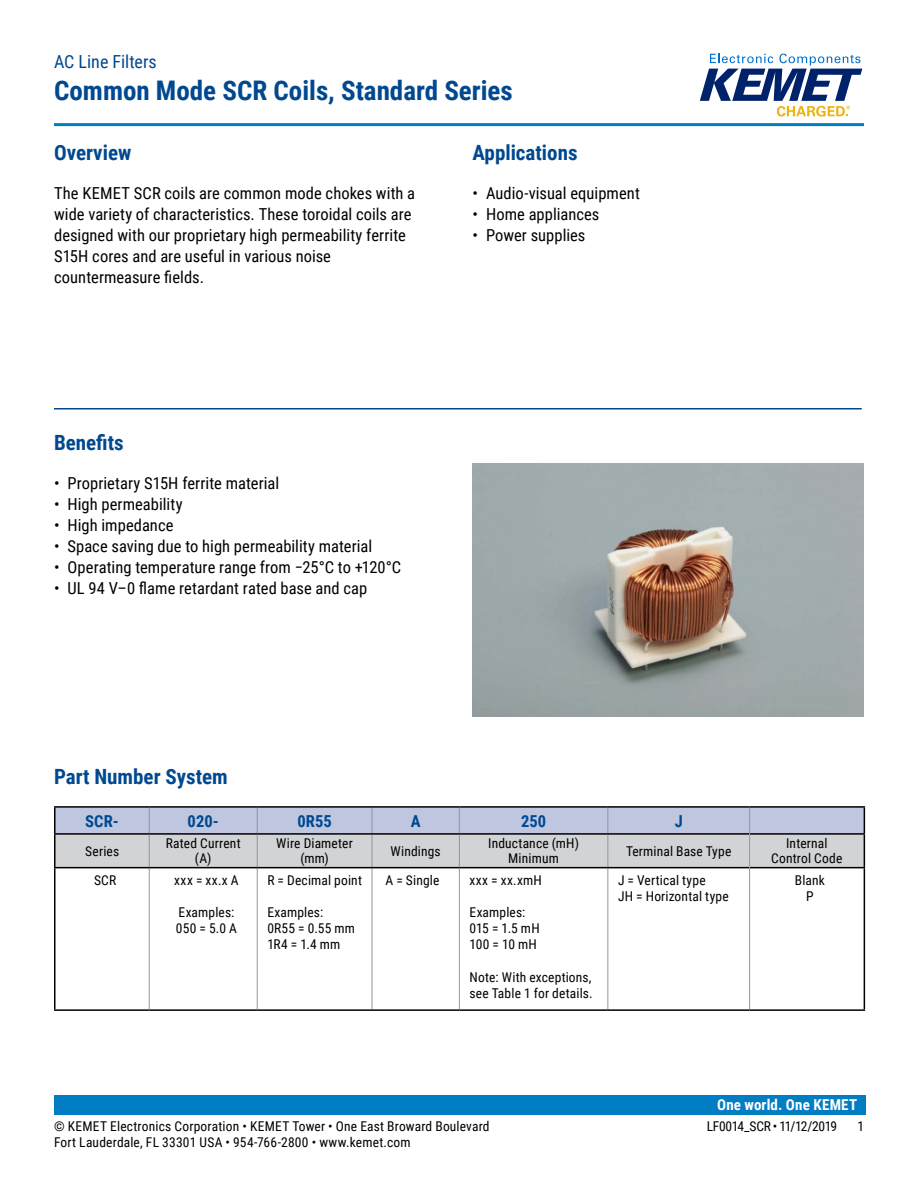
<style>
.page{position:relative;width:918px;height:1188px;background:#fff}
.page>*{position:absolute;margin:0;border:0;box-sizing:border-box;transform-origin:0 0}
.t1{font:700 27px "Roboto Condensed";color:#004990}
.t2{font:700 21px "Roboto Condensed";color:#004990}
.t3{font:18px "Roboto Condensed";color:#004990}
.t4{font:16.5px/21px "Roboto Condensed";letter-spacing:.005em;color:#000}
.t5{font:700 16.5px "Roboto Condensed";letter-spacing:.005em;color:#004990}
.t6{font:700 15px "Roboto Condensed";letter-spacing:.015em;color:#fff}
.t7{font:13.5px/16.2px "Roboto Condensed";letter-spacing:.015em;color:#000;text-align:center}
.t8{font:13.5px "Roboto Condensed";letter-spacing:-.03em;color:#000}
</style>
<div class="page">
<svg style="left:700px;top:54px;width:162px;height:63px"></svg>
<hr style="left:54px;top:123px;width:810px;height:3px;background:#007dc3">
<div style="left:54px;top:1095px;width:811px;height:20px;background:#007dc3"></div>
<hr style="left:54px;top:408px;width:808px;height:2px;background:#004990">
<svg style="left:258px;top:868px;width:606px;height:141px"></svg>
<hr style="left:149px;top:868px;width:1px;height:141px;background:#939598">
<hr style="left:257px;top:868px;width:1px;height:141px;background:#939598">
<hr style="left:372px;top:868px;width:1px;height:141px;background:#939598">
<hr style="left:459px;top:868px;width:1px;height:141px;background:#939598">
<hr style="left:607px;top:868px;width:1px;height:141px;background:#939598">
<hr style="left:54px;top:867px;width:95px;height:1px;background:#000">
<hr style="left:54px;top:833px;width:95px;height:2px;background:#000">
<hr style="left:749px;top:868px;width:1px;height:141px;background:#939598">
<hr style="left:54px;top:806px;width:95px;height:2px;background:#000">
<hr style="left:54px;top:808px;width:2px;height:25px;background:#000">
<hr style="left:149px;top:806px;width:108px;height:2px;background:#000">
<hr style="left:257px;top:806px;width:115px;height:2px;background:#000">
<hr style="left:372px;top:806px;width:87px;height:2px;background:#000">
<hr style="left:459px;top:806px;width:149px;height:2px;background:#000">
<hr style="left:608px;top:806px;width:142px;height:2px;background:#000">
<hr style="left:750px;top:806px;width:115px;height:2px;background:#000">
<svg style="left:55px;top:807px;width:810px;height:61px;background:#bdc1cc"></svg>
<hr style="left:54px;top:835px;width:2px;height:32px;background:#000">
<hr style="left:864px;top:835px;width:1px;height:32px;background:#000">
<hr style="left:54px;top:868px;width:2px;height:141px;background:#000">
<hr style="left:864px;top:868px;width:1px;height:141px;background:#000">
<hr style="left:54px;top:1009px;width:95px;height:2px;background:#000">
<hr style="left:149px;top:1009px;width:108px;height:2px;background:#000">
<hr style="left:257px;top:1009px;width:115px;height:2px;background:#000">
<hr style="left:372px;top:1009px;width:87px;height:2px;background:#000">
<hr style="left:459px;top:1009px;width:149px;height:2px;background:#000">
<hr style="left:608px;top:1009px;width:142px;height:2px;background:#000">
<hr style="left:750px;top:1009px;width:115px;height:2px;background:#000">
<img style="left:473px;top:463px;width:391px;height:253px">
<p class="t3" style="left:54px;top:48px;width:104px">AC Line Filters</p>
<h1 class="t1" style="left:54px;top:71px;width:460px">Common Mode SCR Coils, Standard Series</h1>
<p class="t2" style="left:54px;top:138px;width:79px">Overview</p>
<p class="t4" style="left:54px;top:182px;width:363px">The KEMET SCR coils are common mode chokes with a wide variety of characteristics. These toroidal coils are designed with our proprietary high permeability ferrite S15H cores and are useful in various noise countermeasure fields.</p>
<p class="t2" style="left:473px;top:138px;width:107px">Applications</p>
<p class="t4" style="left:473px;top:182px;width:169px">• Audio-visual equipment</p>
<p class="t4" style="left:473px;top:203px;width:128px">• Home appliances</p>
<p class="t4" style="left:473px;top:225px;width:114px">• Power supplies</p>
<p class="t2" style="left:54px;top:428px;width:71px">Benefits</p>
<p class="t4" style="left:54px;top:472px;width:227px">• Proprietary S15H ferrite material</p>
<p class="t4" style="left:54px;top:493px;width:130px">• High permeability</p>
<p class="t4" style="left:54px;top:514px;width:121px">• High impedance</p>
<p class="t4" style="left:54px;top:535px;width:320px">• Space saving due to high permeability material</p>
<p class="t4" style="left:54px;top:556px;width:349px">• Operating temperature range from −25°C to +120°C</p>
<p class="t4" style="left:54px;top:577px;width:315px">• UL 94 V–0 flame retardant rated base and cap</p>
<p class="t2" style="left:54px;top:762px;width:175px">Part Number System</p>
<p class="t5" style="left:85px;top:809px;width:35px">SCR-</p>
<p class="t5" style="left:188px;top:809px;width:33px">020-</p>
<p class="t5" style="left:297px;top:809px;width:36px">0R55</p>
<p class="t5" style="left:411px;top:809px;width:11px">A</p>
<p class="t5" style="left:521px;top:809px;width:27px">250</p>
<p class="t5" style="left:675px;top:809px;width:10px">J</p>
<p class="t7" style="left:85px;top:842px;width:35px">Series</p>
<p class="t7" style="left:166px;top:836px;width:76px;line-height:15px">Rated Current (A)</p>
<p class="t7" style="left:276px;top:836px;width:78px;line-height:15px">Wire Diameter (mm)</p>
<p class="t7" style="left:391px;top:842px;width:52px">Windings</p>
<p class="t7" style="left:488px;top:836px;width:92px;line-height:15px">Inductance (mH)<br>Minimum</p>
<p class="t7" style="left:626px;top:842px;width:107px">Terminal Base Type</p>
<p class="t7" style="left:771px;top:836px;width:73px;line-height:15px">Internal<br>Control Code</p>
<p class="t7" style="left:94px;top:871px;width:24px">SCR</p>
<p class="t7" style="left:174px;top:871px;width:66px">xxx = xx.x A</p>
<p class="t7" style="left:176px;top:904px;width:62px;text-align:left">Examples:<br>050 = 5.0 A</p>
<p class="t7" style="left:267px;top:871px;width:96px">R = Decimal point</p>
<p class="t7" style="left:267px;top:904px;width:89px;text-align:left">Examples:<br>0R55 = 0.55 mm<br>1R4 = 1.4 mm</p>
<p class="t7" style="left:386px;top:871px;width:55px">A = Single</p>
<p class="t7" style="left:470px;top:871px;width:74px">xxx = xx.xmH</p>
<p class="t7" style="left:470px;top:904px;width:72px;text-align:left">Examples:<br>015 = 1.5 mH<br>100 = 10 mH</p>
<p class="t7" style="left:470px;top:968px;width:125px;text-align:left">Note: With exceptions, see Table 1 for details.</p>
<p class="t7" style="left:618px;top:871px;width:112px;text-align:left">J = Vertical type<br>JH = Horizontal type</p>
<p class="t7" style="left:795px;top:871px;width:32px">Blank<br>P</p>
<p class="t6" style="left:717px;top:1094px;width:142px">One world. One KEMET</p>
<p class="t7" style="left:54px;top:1117px;width:437px">© KEMET Electronics Corporation • KEMET Tower • One East Broward Boulevard</p>
<p class="t8" style="left:707px;top:1116px;width:132px">LF0014_SCR • 11/12/2019</p>
<p class="t7" style="left:857px;top:1117px;width:8px">1</p>
<p class="t7" style="left:54px;top:1133px;width:358px">Fort Lauderdale, FL 33301 USA • 954-766-2800 • www.kemet.com</p>
</div>
